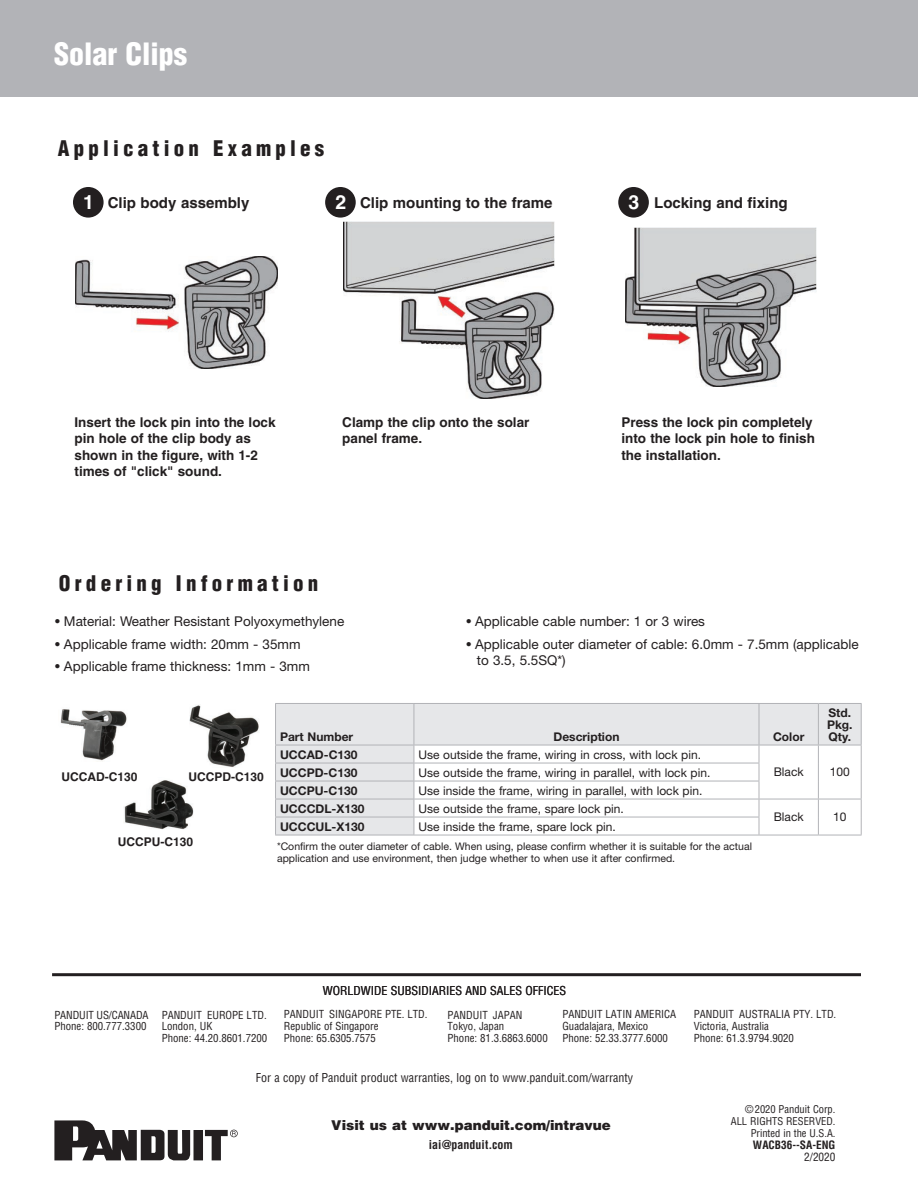
<style>
.page{position:relative;width:918px;height:1188px;background:#fff}
.page>*{position:absolute;margin:0;border:0;box-sizing:border-box;transform-origin:0 0}
.t1{font:900 condensed 30px "Helvetica";color:#fff}
.t2{font:900 condensed 21px "Helvetica";letter-spacing:.2em;color:#231f20}
.t3{font:700 15px "Helvetica";color:#231f20}
.t4{font:13.5px/16.2px "Helvetica Neue LT Std";color:#231f20}
.t5{font:700 13.5px/16.2px "Helvetica";color:#231f20}
.t6{font:900 13.5px "Helvetica";color:#231f20}
.t7{font:12px "Helvetica Neue LT Std";color:#231f20}
.t8{font:condensed 12px "Helvetica";color:#231f20}
.t9{font:700 12px/12px "Helvetica Neue LT Std";color:#231f20}
.t10{font:700 12px "Helvetica";color:#231f20}
.t11{font:700 condensed 12px "Helvetica";color:#231f20}
.t12{font:700 condensed 11.25px "Helvetica";color:#231f20}
.t13{font:condensed 11.25px "Helvetica";color:#231f20}
.t14{font:condensed 10.8px/11.6px "Helvetica";color:#231f20}
.t15{font:10.5px/12.6px "Helvetica Neue LT Std";color:#231f20}
.t16{font:condensed 10.5px/12px "Helvetica";color:#231f20;text-align:right}
.s1{font-size:19.5px;color:#fff}
.s2{font-family:"Helvetica"}
</style>
<div class="page">
<div style="left:0;top:0;width:918px;height:96px;background:#b2b3b7"></div>
<svg style="left:276px;top:704px;width:585px;height:131px;fill:#e6e7e9"></svg>
<hr style="left:275px;top:703px;width:139px;height:1px;background:#b2b3b7">
<hr style="left:275px;top:704px;width:1px;height:41px;background:#b2b3b7">
<hr style="left:414px;top:703px;width:345px;height:1px;background:#b2b3b7">
<hr style="left:414px;top:704px;width:1px;height:41px;background:#b2b3b7">
<hr style="left:759px;top:703px;width:59px;height:1px;background:#b2b3b7">
<hr style="left:759px;top:704px;width:1px;height:41px;background:#b2b3b7">
<hr style="left:818px;top:703px;width:44px;height:1px;background:#b2b3b7">
<hr style="left:818px;top:704px;width:1px;height:41px;background:#b2b3b7">
<hr style="left:861px;top:704px;width:1px;height:41px;background:#b2b3b7">
<hr style="left:275px;top:745px;width:139px;height:1px;background:#b2b3b7">
<hr style="left:414px;top:745px;width:345px;height:1px;background:#b2b3b7">
<hr style="left:759px;top:745px;width:59px;height:1px;background:#b2b3b7">
<hr style="left:818px;top:745px;width:44px;height:1px;background:#b2b3b7">
<hr style="left:275px;top:763px;width:139px;height:1px;background:#b2b3b7">
<hr style="left:414px;top:763px;width:345px;height:1px;background:#b2b3b7">
<hr style="left:275px;top:781px;width:139px;height:1px;background:#b2b3b7">
<hr style="left:414px;top:781px;width:345px;height:1px;background:#b2b3b7">
<hr style="left:275px;top:799px;width:139px;height:1px;background:#b2b3b7">
<hr style="left:414px;top:799px;width:345px;height:1px;background:#b2b3b7">
<hr style="left:759px;top:799px;width:59px;height:1px;background:#b2b3b7">
<hr style="left:818px;top:799px;width:44px;height:1px;background:#b2b3b7">
<hr style="left:275px;top:817px;width:139px;height:1px;background:#b2b3b7">
<svg style="left:275px;top:745px;width:1px;height:90px"></svg>
<hr style="left:414px;top:817px;width:345px;height:1px;background:#b2b3b7">
<svg style="left:414px;top:745px;width:1px;height:90px"></svg>
<svg style="left:759px;top:745px;width:1px;height:90px"></svg>
<svg style="left:818px;top:745px;width:1px;height:90px"></svg>
<svg style="left:861px;top:745px;width:1px;height:90px"></svg>
<hr style="left:275px;top:835px;width:139px;height:1px;background:#b2b3b7">
<hr style="left:414px;top:835px;width:345px;height:1px;background:#b2b3b7">
<hr style="left:759px;top:835px;width:59px;height:1px;background:#b2b3b7">
<hr style="left:818px;top:835px;width:44px;height:1px;background:#b2b3b7">
<hr style="left:52px;top:973px;width:809px;height:3px;background:#231f20">
<svg style="left:54px;top:1120px;width:184px;height:40px"></svg>
<img style="left:60px;top:709px;width:67px;height:52px">
<img style="left:190px;top:705px;width:69px;height:62px">
<img style="left:124px;top:780px;width:70px;height:50px">
<img style="left:626px;top:227px;width:191px;height:160px">
<img style="left:344px;top:221px;width:211px;height:177px">
<img style="left:76px;top:257px;width:202px;height:111px">
<div style="left:73px;top:187px;width:31px;height:31px;background:#231f20;border-radius:50%"></div>
<div style="left:325px;top:187px;width:31px;height:31px;background:#231f20;border-radius:50%"></div>
<div style="left:618px;top:187px;width:31px;height:31px;background:#231f20;border-radius:50%"></div>
<h1 class="t1" style="left:54px;top:35px;width:135px">Solar Clips</h1>
<h2 class="t2" style="left:58px;top:135px;width:268px">Application Examples</h2>
<h3 class="t3" style="left:83px;top:193px;width:168px"><span class="s1">1</span> Clip body assembly</h3>
<h3 class="t3" style="left:335px;top:193px;width:219px"><span class="s1">2</span> Clip mounting to the frame</h3>
<h3 class="t3" style="left:629px;top:193px;width:161px"><span class="s1">3</span> Locking and fixing</h3>
<p class="t5" style="left:75px;top:414px;width:203px">Insert the lock pin into the lock pin hole of the clip body as shown in the figure, with 1-2 times of "click" sound.</p>
<p class="t5" style="left:342px;top:414px;width:189px">Clamp the clip onto the solar panel frame.</p>
<p class="t5" style="left:621px;top:414px;width:195px">Press the lock pin completely into the lock pin hole to finish the installation.</p>
<h2 class="t2" style="left:59px;top:570px;width:261px">Ordering Information</h2>
<p class="t4" style="left:55px;top:613px;width:291px"><span class="s2">•</span> Material: Weather Resistant Polyoxymethylene</p>
<p class="t4" style="left:55px;top:636px;width:247px"><span class="s2">•</span> Applicable frame width: 20mm - 35mm</p>
<p class="t4" style="left:55px;top:658px;width:256px"><span class="s2">•</span> Applicable frame thickness: 1mm - 3mm</p>
<p class="t4" style="left:466px;top:613px;width:240px"><span class="s2">•</span> Applicable cable number: 1 or 3 wires</p>
<p class="t4" style="left:477px;top:635px;width:383px;text-indent:-11px"><span class="s2">•</span> Applicable outer diameter of cable: 6.0mm - 7.5mm (applicable to 3.5, 5.5SQ*)</p>
<p class="t10" style="left:61px;top:770px;width:77px">UCCAD-C130</p>
<p class="t10" style="left:189px;top:770px;width:77px">UCCPD-C130</p>
<p class="t10" style="left:118px;top:834px;width:77px">UCCPU-C130</p>
<p class="t9" style="left:280px;top:730px;width:75px">Part Number</p>
<p class="t9" style="left:553px;top:730px;width:67px">Description</p>
<p class="t9" style="left:773px;top:730px;width:33px">Color</p>
<p class="t9" style="left:827px;top:706px;width:27px">Std.<br>Pkg.<br>Qty.</p>
<p class="t9" style="left:280px;top:748px;width:79px">UCCAD-C130</p>
<p class="t7" style="left:418px;top:747px;width:284px">Use outside the frame, wiring in cross, with lock pin.</p>
<p class="t9" style="left:280px;top:766px;width:79px">UCCPD-C130</p>
<p class="t7" style="left:418px;top:765px;width:293px">Use outside the frame, wiring in parallel, with lock pin.</p>
<p class="t7" style="left:774px;top:765px;width:31px">Black</p>
<p class="t7" style="left:830px;top:765px;width:22px">100</p>
<p class="t9" style="left:280px;top:784px;width:79px">UCCPU-C130</p>
<p class="t7" style="left:418px;top:783px;width:285px">Use inside the frame, wiring in parallel, with lock pin.</p>
<p class="t9" style="left:280px;top:802px;width:86px">UCCCDL-X130</p>
<p class="t7" style="left:418px;top:801px;width:207px">Use outside the frame, spare lock pin.</p>
<p class="t7" style="left:774px;top:810px;width:31px">Black</p>
<p class="t7" style="left:833px;top:810px;width:15px">10</p>
<p class="t9" style="left:280px;top:820px;width:86px">UCCCUL-X130</p>
<p class="t7" style="left:418px;top:819px;width:199px">Use inside the frame, spare lock pin.</p>
<p class="t15" style="left:277px;top:840px;width:476px">*Confirm the outer diameter of cable. When using, please confirm whether it is suitable for the actual application and use environment, then judge whether to when use it after confirmed.</p>
<p class="t8" style="left:323px;top:983px;width:245px">WORLDWIDE SUBSIDIARIES AND SALES OFFICES</p>
<p class="t14" style="left:562px;top:1009px;width:115px">PANDUIT LATIN AMERICA<br>Guadalajara, Mexico<br>Phone: 52.33.3777.6000</p>
<p class="t14" style="left:284px;top:1009px;width:145px">PANDUIT SINGAPORE PTE. LTD.<br>Republic of Singapore<br>Phone: 65.6305.7575</p>
<p class="t14" style="left:694px;top:1009px;width:144px">PANDUIT AUSTRALIA PTY. LTD.<br>Victoria, Australia<br>Phone: 61.3.9794.9020</p>
<p class="t14" style="left:54px;top:1009px;width:96px">PANDUIT US/CANADA<br>Phone: 800.777.3300</p>
<p class="t14" style="left:162px;top:1009px;width:107px">PANDUIT EUROPE LTD.<br>London, UK<br>Phone: 44.20.8601.7200</p>
<p class="t14" style="left:448px;top:1009px;width:102px">PANDUIT JAPAN<br>Tokyo, Japan<br>Phone: 81.3.6863.6000</p>
<p class="t8" style="left:256px;top:1070px;width:379px">For a copy of Panduit product warranties, log on to www.panduit.com/warranty</p>
<p class="t6" style="left:331px;top:1116px;width:281px">Visit us at www.panduit.com/intravue</p>
<p class="t11" style="left:429px;top:1137px;width:85px">iai@panduit.com</p>
<p class="t16" style="left:731px;top:1103px;width:106px">©2020 Panduit Corp.<br>ALL RIGHTS RESERVED.<br>Printed in the U.S.A.</p>
<p class="t12" style="left:753px;top:1138px;width:84px">WACB36--SA-ENG</p>
<p class="t13" style="left:804px;top:1150px;width:33px">2/2020</p>
</div>
